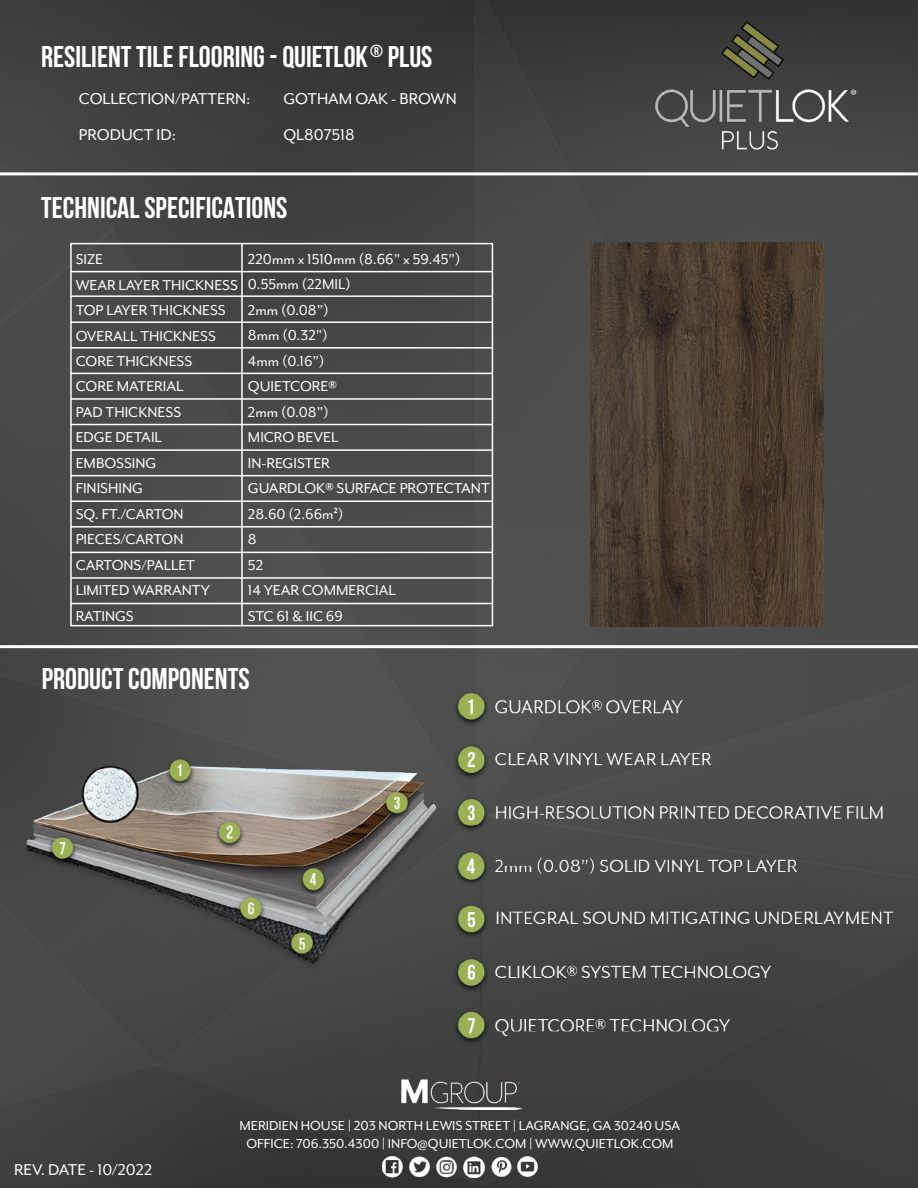
<style>
.page{position:relative;width:918px;height:1188px;background:#fff}
.page>*{position:absolute;margin:0;border:0;box-sizing:border-box;transform-origin:0 0}
.t1{font:700 30px "Bebas Neue";color:#fff}
.t2{font:18px/36px "Mr Eaves Mod OT";color:#fff}
.t3{font:16.5px/25.5px "Mr Eaves Mod OT";color:#fff}
.t4{font:15px/18px "Mr Eaves Mod OT";color:#fff;text-align:center}
</style>
<div class="page">
<img style="left:0;top:0;width:918px;height:1188px">
<hr style="left:0;top:172px;width:918px;height:3px;background:#fff">
<img style="left:4px;top:675px;width:914px;height:395px">
<img style="left:610px;top:18px;width:279px;height:148px">
<img style="left:400px;top:1078px;width:122px;height:32px">
<img style="left:382px;top:1157px;width:20px;height:21px">
<img style="left:409px;top:1157px;width:21px;height:21px">
<img style="left:437px;top:1157px;width:20px;height:21px">
<img style="left:463px;top:1157px;width:23px;height:21px">
<img style="left:491px;top:1157px;width:20px;height:21px">
<img style="left:516px;top:1156px;width:25px;height:23px">
<div style="left:70px;top:243px;width:423px;height:383px;border:2px solid #fff"></div>
<hr style="left:241px;top:243px;width:2px;height:383px;background:#fff">
<hr style="left:71px;top:295px;width:422px;height:2px;background:#fff">
<hr style="left:71px;top:271px;width:422px;height:1px;background:#fff">
<hr style="left:71px;top:322px;width:422px;height:1px;background:#fff">
<hr style="left:71px;top:347px;width:422px;height:2px;background:#fff">
<hr style="left:71px;top:373px;width:422px;height:1px;background:#fff">
<hr style="left:71px;top:398px;width:422px;height:2px;background:#fff">
<hr style="left:71px;top:424px;width:422px;height:1px;background:#fff">
<hr style="left:71px;top:449px;width:422px;height:2px;background:#fff">
<hr style="left:71px;top:475px;width:422px;height:1px;background:#fff">
<hr style="left:71px;top:500px;width:422px;height:2px;background:#fff">
<hr style="left:71px;top:526px;width:422px;height:2px;background:#fff">
<hr style="left:71px;top:552px;width:422px;height:1px;background:#fff">
<hr style="left:71px;top:577px;width:422px;height:2px;background:#fff">
<hr style="left:71px;top:603px;width:422px;height:1px;background:#fff">
<hr style="left:0;top:645px;width:918px;height:3px;background:#fff">
<img style="left:590px;top:243px;width:234px;height:383px">
<h1 class="t1" style="left:41px;top:40px;width:393px">RESILIENT TILE FLOORING - QUIETLOK<sup>®</sup> PLUS</h1>
<p class="t2" style="left:79px;top:81px;width:173px">COLLECTION/PATTERN:<br>PRODUCT ID:</p>
<p class="t2" style="left:283px;top:81px;width:175px">GOTHAM OAK - BROWN<br>QL807518</p>
<h1 class="t1" style="left:41px;top:192px;width:248px">TECHNICAL SPECIFICATIONS</h1>
<p class="t3" style="left:76px;top:247px;width:164px">SIZE<br>WEAR LAYER THICKNESS<br>TOP LAYER THICKNESS<br>OVERALL THICKNESS<br>CORE THICKNESS<br>CORE MATERIAL<br>PAD THICKNESS<br>EDGE DETAIL<br>EMBOSSING<br>FINISHING<br>SQ. FT./CARTON<br>PIECES/CARTON<br>CARTONS/PALLET<br>LIMITED WARRANTY<br>RATINGS</p>
<p class="t3" style="left:248px;top:246px;width:243px">220mm x 1510mm (8.66” x 59.45”)<br>0.55mm (22MIL)<br>2mm (0.08”)<br>8mm (0.32”)<br>4mm (0.16”)<br>QUIETCORE®<br>2mm (0.08”)<br>MICRO BEVEL<br>IN-REGISTER<br>GUARDLOK® SURFACE PROTECTANT<br>28.60 (2.66m²)<br>8<br>52<br>14 YEAR COMMERCIAL<br>STC 61 &amp; IIC 69</p>
<h1 class="t1" style="left:42px;top:662px;width:209px">PRODUCT COMPONENTS</h1>
<p class="t2" style="left:14px;top:1152px;width:140px">REV. DATE - 10/2022</p>
<p class="t4" style="left:240px;top:1117px;width:442px">MERIDIEN HOUSE | 203 NORTH LEWIS STREET | LAGRANGE, GA 30240 USA<br>OFFICE: 706.350.4300 | INFO@QUIETLOK.COM | WWW.QUIETLOK.COM</p>
</div>
